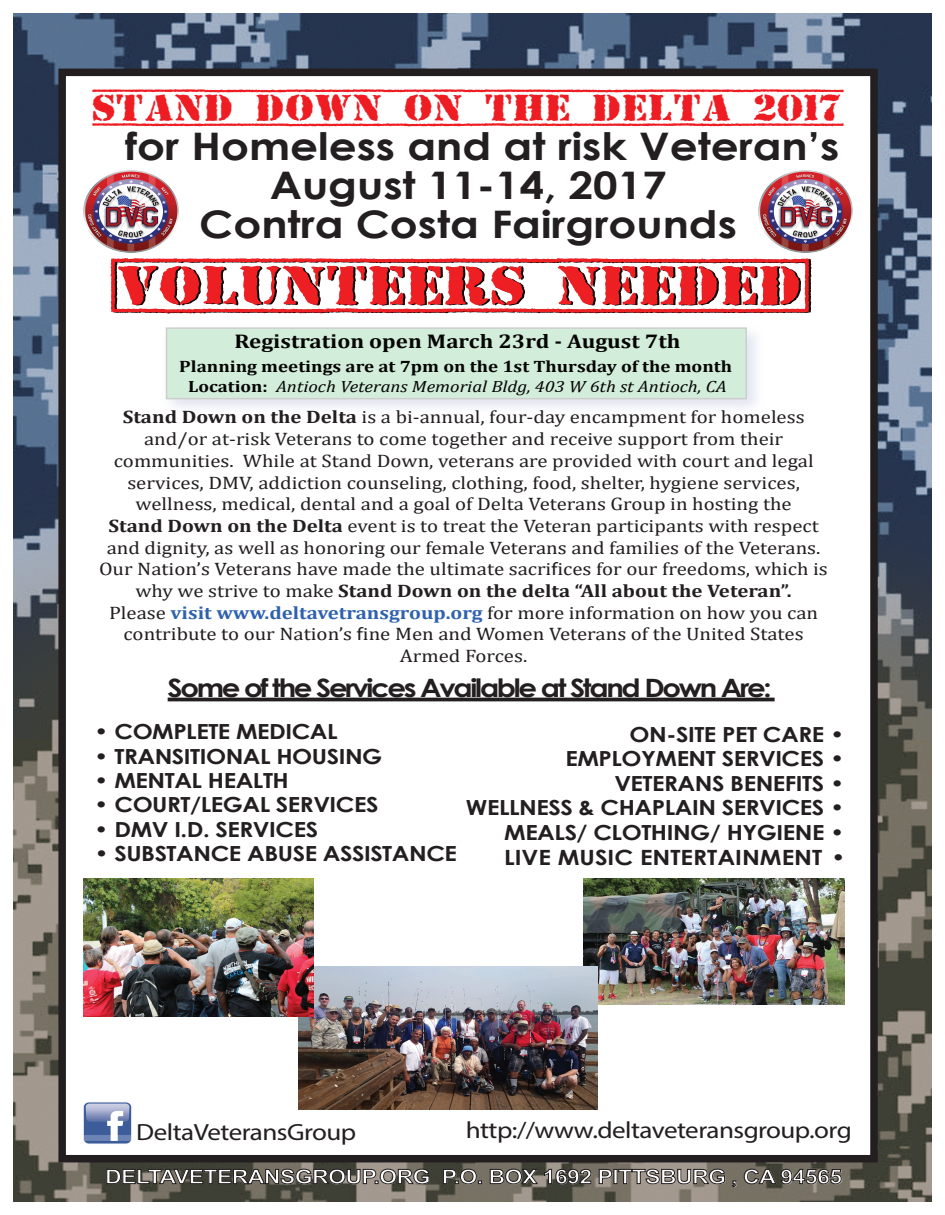
<style>
.page{position:relative;width:945px;height:1215px;background:#fff}
.page>*{position:absolute;margin:0;border:0;box-sizing:border-box;transform-origin:0 0}
.t1{font:56.1px "Top Secret";color:#040503;scale:1.15 1}
.t2{font:700 37.95px "Century Gothic";color:#231f20;scale:1.15 1}
.t3{font:37.95px "Top Secret";color:#ee1d23;scale:1.15 1}
.t4{font:700 25.35px "Century Gothic";letter-spacing:-.08em;color:#231f20;scale:1.15 1}
.t5{font:23.55px "Myriad Pro";letter-spacing:-.02em;color:#231f20;scale:1.15 1}
.t6{font:700 21px "Century Gothic";color:#231f20;scale:1.15 1}
.t7{font:700 20.85px/24.5px "Century Gothic";letter-spacing:-.02em;color:#231f20;text-align:right;scale:1.15 1}
.t8{font:700 19.95px "Arial";letter-spacing:-.02em;color:#fff;scale:1.15 1}
.t9{font:700 19.95px "Cambria";color:#040503;scale:1.15 1}
.t10{font:18.15px/21.8px "Cambria";color:#231f20;text-align:center;scale:1.15 1}
.t11{font:700 16.5px "Cambria";color:#040503;scale:1.15 1}
.t12{font:italic 16.2px "Cambria";color:#040503;scale:1.15 1}
.s1{font-weight:700;font-style:normal}
.s2{font-weight:700}
.s3{font-family:"Myriad Pro"}
.s4{font-weight:700;color:#2f62ae}
</style>
<div class="page">
<img style="left:14px;top:14px;width:918px;height:1187px">
<div style="left:58px;top:69px;width:820px;height:1093px;border:8px solid #231f20"></div>
<img style="left:158px;top:320px;width:612px;height:99px">
<div style="left:166px;top:327px;width:581px;height:72px;background:#d3eddb"></div>
<hr style="left:168px;top:698px;width:607px;height:3px;background:#231f20">
<svg style="left:106px;top:1168px;width:324px;height:17px"></svg>
<svg style="left:443px;top:1168px;width:39px;height:17px"></svg>
<svg style="left:489px;top:1168px;width:103px;height:17px"></svg>
<svg style="left:598px;top:1168px;width:127px;height:17px"></svg>
<svg style="left:732px;top:1180px;width:5px;height:8px"></svg>
<svg style="left:743px;top:1168px;width:99px;height:17px"></svg>
<img style="left:82px;top:1101px;width:51px;height:44px">
<img style="left:84px;top:170px;width:94px;height:82px">
<img style="left:758px;top:170px;width:95px;height:82px">
<img style="left:583px;top:878px;width:261px;height:126px">
<img style="left:298px;top:966px;width:300px;height:144px">
<img style="left:84px;top:878px;width:229px;height:138px">
<h2 class="t3" style="left:93px;top:88px;width:654px">STAND DOWN ON THE DELTA 2017</h2>
<h2 class="t2" style="left:125px;top:117px;width:623px">for Homeless and at risk Veteran’s</h2>
<h2 class="t2" style="left:270px;top:156px;width:347px">August 11-14, 2017</h2>
<h2 class="t2" style="left:199px;top:195px;width:469px">Contra Costa Fairgrounds</h2>
<h1 class="t1" style="left:113px;top:256px;width:612px">[VOLUNTEERS NEEDED]</h1>
<p class="t9" style="left:235px;top:327px;width:389px">Registration open March 23rd - August 7th</p>
<p class="t11" style="left:179px;top:355px;width:482px">Planning meetings are at 7pm on the 1st Thursday of the month</p>
<p class="t12" style="left:188px;top:375px;width:470px"><span class="s1">Location:</span> Antioch Veterans Memorial Bldg, 403 W 6th st Antioch, CA</p>
<p class="t10" style="left:99px;top:406px;width:635px"><span class="s2">Stand Down on the Delta</span> is a bi-annual, four-day encampment for homeless and/or at-risk Veterans to come together and receive support from their communities. While at Stand Down, veterans are provided with court and legal services, DMV, addiction counseling, clothing, food, shelter, hygiene services, wellness, medical, dental and a goal of Delta Veterans Group in hosting the<br><span class="s2">Stand Down on the Delta</span> event is to treat the Veteran participants with respect and dignity, as well as honoring our female Veterans and families of the Veterans.<br>Our Nation’s Veterans have made the ultimate sacri<span class="s3">f</span>ices for our freedoms, which is why we strive to make <span class="s2">Stand Down on the delta “All about the Veteran”.<br></span>Please <span class="s4">visit www.deltavetransgroup.org</span> for more information on how you can contribute to our Nation’s <span class="s3">f</span>ine Men and Women Veterans of the United States Armed Forces.</p>
<h3 class="t4" style="left:168px;top:669px;width:527px">Some of the Services Available at Stand Down Are:</h3>
<p class="t7" style="left:94px;top:719px;width:213px">• COMPLETE MEDICAL</p>
<p class="t7" style="left:94px;top:743px;width:252px">• TRANSITIONAL HOUSING</p>
<p class="t7" style="left:94px;top:767px;width:171px">• MENTAL HEALTH</p>
<p class="t7" style="left:94px;top:792px;width:249px">• COURT/LEGAL SERVICES</p>
<p class="t7" style="left:94px;top:816px;width:196px">• DMV I.D. SERVICES</p>
<p class="t7" style="left:94px;top:841px;width:317px">• SUBSTANCE ABUSE ASSISTANCE</p>
<p class="t7" style="left:466px;top:721px;width:331px">ON-SITE PET CARE •<br>EMPLOYMENT SERVICES •<br>VETERANS BENEFITS •<br>WELLNESS &amp; CHAPLAIN SERVICES •<br>MEALS/ CLOTHING/ HYGIENE •</p>
<p class="t6" style="left:504px;top:841px;width:298px">LIVE MUSIC ENTERTAINMENT •</p>
<p class="t5" style="left:136px;top:1117px;width:193px">DeltaVeteransGroup</p>
<p class="t5" style="left:466px;top:1116px;width:337px">http://www.deltaveteransgroup.org</p>
<p class="t8" style="left:105px;top:1163px;width:643px">DELTAVETERANSGROUP.ORG P.O. BOX 1692 PITTSBURG , CA 94565</p>
</div>
